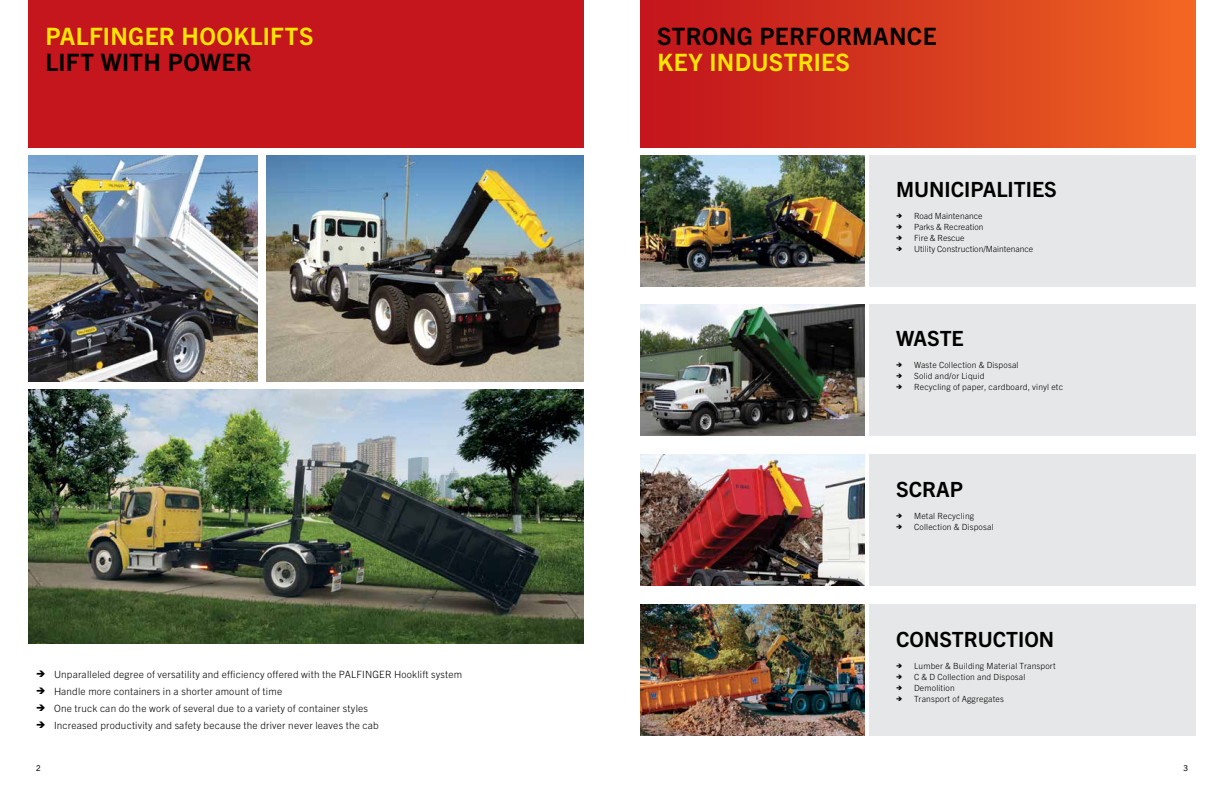
<style>
.page{position:relative;width:1224px;height:792px;background:#fff}
.page>*{position:absolute;margin:0;border:0;box-sizing:border-box;transform-origin:0 0}
.t1{font:700 24px "Trade Gothic Next LT Pro";letter-spacing:.015em;color:#ffe600}
.t2{font:700 24px "Trade Gothic Next LT Pro";letter-spacing:.015em;color:#000}
.t3{font:700 21px "Trade Gothic Next LT Pro";color:#000}
.t4{font:300 10px "Trade Gothic Next LT Pro";letter-spacing:.02em;color:#000}
.t5{font:300 8.5px "Trade Gothic Next LT Pro";letter-spacing:.02em;color:#000}
.t6{font:300 8.5px "Trade Gothic Next LT Pro";color:#000}
.t7{font:8px "Trade Gothic Next LT Pro";color:#000}
</style>
<div class="page">
<div style="left:28px;top:0;width:556px;height:147px;background:#c4161c"></div>
<img style="left:266px;top:155px;width:318px;height:227px">
<img style="left:28px;top:155px;width:230px;height:227px">
<img style="left:28px;top:389px;width:556px;height:254px">
<div style="left:870px;top:155px;width:326px;height:131px;background:#e6e7e8"></div>
<div style="left:870px;top:304px;width:326px;height:131px;background:#e6e7e8"></div>
<div style="left:870px;top:605px;width:326px;height:131px;background:#e6e7e8"></div>
<div style="left:870px;top:455px;width:326px;height:131px;background:#e6e7e8"></div>
<img style="left:640px;top:155px;width:224px;height:131px">
<img style="left:640px;top:304px;width:224px;height:131px">
<img style="left:640px;top:605px;width:224px;height:131px">
<img style="left:640px;top:455px;width:224px;height:131px">
<div style="left:640px;top:0;width:556px;height:147px;background:linear-gradient(to right,#bf111c,#ef6622)"></div>
<h1 class="t1" style="left:45px;top:20px;width:270px">PALFINGER HOOKLIFTS</h1>
<h1 class="t2" style="left:45px;top:46px;width:208px">LIFT WITH POWER</h1>
<p class="t4" style="left:36px;top:667px;width:428px">➔ Unparalleled degree of versatility and efficiency offered with the PALFINGER Hooklift system</p>
<p class="t4" style="left:36px;top:684px;width:248px">➔ Handle more containers in a shorter amount of time</p>
<p class="t4" style="left:36px;top:701px;width:334px">➔ One truck can do the work of several due to a variety of container styles</p>
<p class="t4" style="left:36px;top:718px;width:344px">➔ Increased productivity and safety because the driver never leaves the cab</p>
<h1 class="t2" style="left:657px;top:20px;width:281px">STRONG PERFORMANCE</h1>
<h1 class="t1" style="left:657px;top:46px;width:194px">KEY INDUSTRIES</h1>
<h2 class="t3" style="left:896px;top:175px;width:162px">MUNICIPALITIES</h2>
<p class="t6" style="left:896px;top:210px;width:88px">➔ Road Maintenance</p>
<p class="t6" style="left:896px;top:221px;width:89px">➔ Parks &amp; Recreation</p>
<p class="t6" style="left:896px;top:232px;width:70px">➔ Fire &amp; Rescue</p>
<p class="t6" style="left:896px;top:243px;width:139px">➔ Utility Construction/Maintenance</p>
<h2 class="t3" style="left:896px;top:324px;width:69px">WASTE</h2>
<p class="t5" style="left:896px;top:359px;width:124px">➔ Waste Collection &amp; Disposal</p>
<p class="t5" style="left:896px;top:370px;width:90px">➔ Solid and/or Liquid</p>
<p class="t5" style="left:896px;top:381px;width:168px">➔ Recycling of paper, cardboard, vinyl etc</p>
<h2 class="t3" style="left:896px;top:474px;width:68px">SCRAP</h2>
<p class="t5" style="left:896px;top:510px;width:80px">➔ Metal Recycling</p>
<p class="t5" style="left:896px;top:521px;width:99px">➔ Collection &amp; Disposal</p>
<h2 class="t3" style="left:896px;top:625px;width:160px">CONSTRUCTION</h2>
<p class="t5" style="left:896px;top:660px;width:161px">➔ Lumber &amp; Building Material Transport</p>
<p class="t5" style="left:896px;top:671px;width:131px">➔ C &amp; D Collection and Disposal</p>
<p class="t5" style="left:896px;top:682px;width:60px">➔ Demolition</p>
<p class="t5" style="left:896px;top:693px;width:109px">➔ Transport of Aggregates</p>
<p class="t7" style="left:36px;top:763px;width:6px">2</p>
<p class="t7" style="left:1183px;top:763px;width:6px">3</p>
</div>
